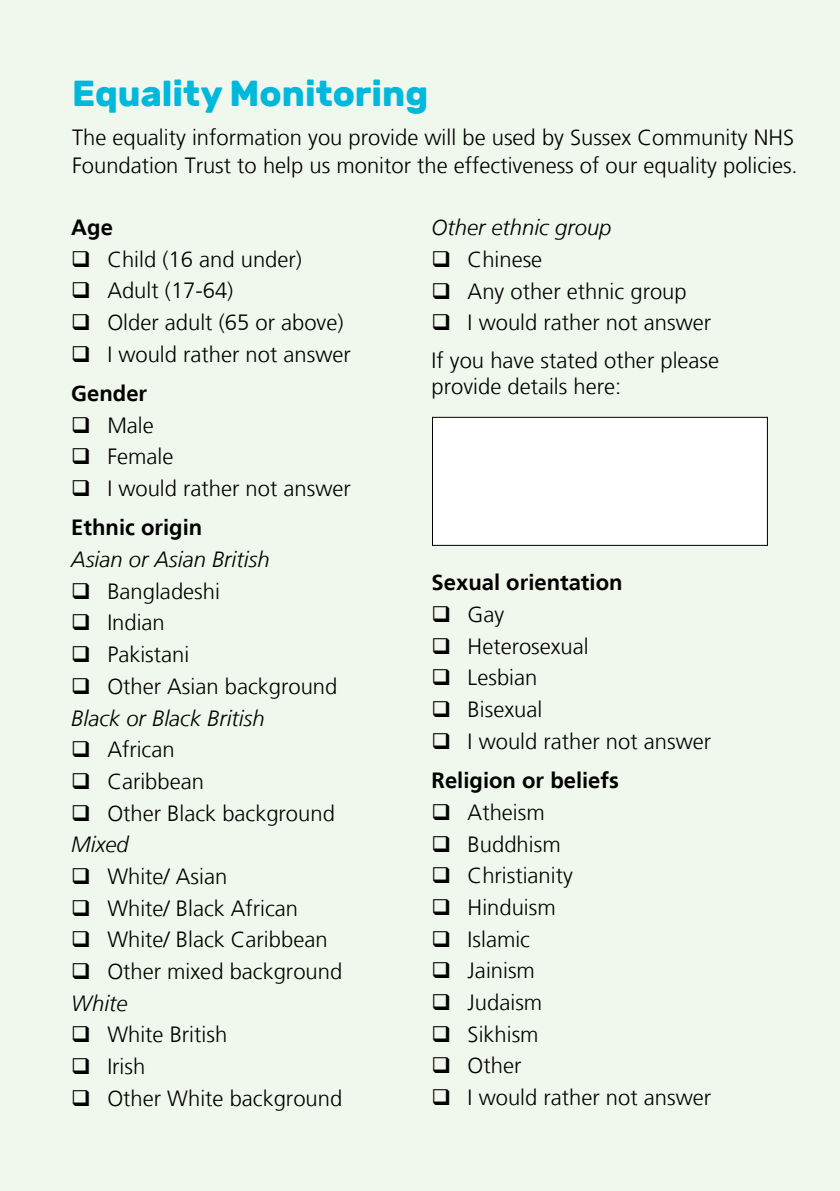
<style>
.page{position:relative;width:840px;height:1191px;background:#fff}
.page>*{position:absolute;margin:0;border:0;box-sizing:border-box;transform-origin:0 0}
.t1{font:700 36px "Rubik";color:#00b8db}
.t2{font:300 22px/39.4px "Frutiger LT";color:#000}
.t3{font:italic 300 22px "Frutiger LT";color:#000}
.t4{font:700 22px "Frutiger LT";color:#000}
.s1{font-weight:700}
.s2{font-style:italic}
</style>
<div class="page">
<div style="left:0;top:0;width:839px;height:1191px;background:#f0f7ec"></div>
<div style="left:432px;top:417px;width:335px;height:128px;background:#fff"></div>
<div style="left:432px;top:417px;width:335px;height:129px;border:1px solid #000"></div>
<h1 class="t1" style="left:72px;top:72px;width:357px">Equality Monitoring</h1>
<p class="t2" style="left:72px;top:124px;width:726px;line-height:28px">The equality information you provide will be used by Sussex Community NHS<br>Foundation Trust to help us monitor the effectiveness of our equality policies.</p>
<p class="t4" style="left:71px;top:214px;width:43px">Age</p>
<p class="t2" style="left:71px;top:239px;width:232px">❑ Child (16 and under)</p>
<p class="t2" style="left:71px;top:271px;width:163px">❑ Adult (17-64)</p>
<p class="t2" style="left:71px;top:303px;width:273px">❑ Older adult (65 or above)</p>
<p class="t2" style="left:71px;top:335px;width:281px">❑ I would rather not answer<br><span class="s1">Gender</span></p>
<p class="t2" style="left:71px;top:406px;width:84px">❑ Male</p>
<p class="t2" style="left:71px;top:437px;width:103px">❑ Female</p>
<p class="t2" style="left:71px;top:469px;width:281px">❑ I would rather not answer<br><span class="s1">Ethnic origin</span></p>
<p class="t3" style="left:71px;top:547px;width:200px">Asian or Asian British</p>
<p class="t2" style="left:71px;top:572px;width:150px">❑ Bangladeshi</p>
<p class="t2" style="left:71px;top:603px;width:95px">❑ Indian</p>
<p class="t2" style="left:71px;top:635px;width:119px">❑ Pakistani</p>
<p class="t2" style="left:71px;top:671px;width:267px;line-height:31.6px">❑ Other Asian background<br><span class="s2">Black or Black British</span></p>
<p class="t2" style="left:71px;top:730px;width:105px">❑ African</p>
<p class="t2" style="left:71px;top:762px;width:134px">❑ Caribbean</p>
<p class="t2" style="left:71px;top:797px;width:265px;line-height:31.6px">❑ Other Black background<br><span class="s2">Mixed</span></p>
<p class="t2" style="left:71px;top:857px;width:157px">❑ White/ Asian</p>
<p class="t2" style="left:71px;top:888px;width:228px">❑ White/ Black African</p>
<p class="t2" style="left:71px;top:920px;width:258px">❑ White/ Black Caribbean</p>
<p class="t2" style="left:71px;top:956px;width:272px;line-height:31.6px">❑ Other mixed background<br><span class="s2">White</span></p>
<p class="t2" style="left:71px;top:1015px;width:157px">❑ White British</p>
<p class="t2" style="left:71px;top:1047px;width:75px">❑ Irish</p>
<p class="t2" style="left:71px;top:1078px;width:272px">❑ Other White background</p>
<p class="t3" style="left:431px;top:215px;width:181px">Other ethnic group</p>
<p class="t2" style="left:431px;top:240px;width:112px">❑ Chinese</p>
<p class="t2" style="left:431px;top:271px;width:256px">❑ Any other ethnic group</p>
<p class="t2" style="left:431px;top:304px;width:289px;line-height:37.4px">❑ I would rather not answer<br>If you have stated other please</p>
<p class="t2" style="left:431px;top:366px;width:191px">provide details here:</p>
<p class="t4" style="left:431px;top:570px;width:192px">Sexual orientation</p>
<p class="t2" style="left:431px;top:595px;width:74px">❑ Gay</p>
<p class="t2" style="left:431px;top:627px;width:158px">❑ Heterosexual</p>
<p class="t2" style="left:431px;top:658px;width:107px">❑ Lesbian</p>
<p class="t2" style="left:431px;top:690px;width:112px">❑ Bisexual</p>
<p class="t2" style="left:431px;top:722px;width:281px">❑ I would rather not answer<br><span class="s1">Religion or beliefs</span></p>
<p class="t2" style="left:431px;top:793px;width:114px">❑ Atheism</p>
<p class="t2" style="left:431px;top:824px;width:130px">❑ Buddhism</p>
<p class="t2" style="left:431px;top:856px;width:143px">❑ Christianity</p>
<p class="t2" style="left:431px;top:888px;width:126px">❑ Hinduism</p>
<p class="t2" style="left:431px;top:919px;width:100px">❑ Islamic</p>
<p class="t2" style="left:431px;top:951px;width:105px">❑ Jainism</p>
<p class="t2" style="left:431px;top:983px;width:112px">❑ Judaism</p>
<p class="t2" style="left:431px;top:1014px;width:108px">❑ Sikhism</p>
<p class="t2" style="left:431px;top:1046px;width:91px">❑ Other</p>
<p class="t2" style="left:431px;top:1078px;width:281px">❑ I would rather not answer</p>
</div>
